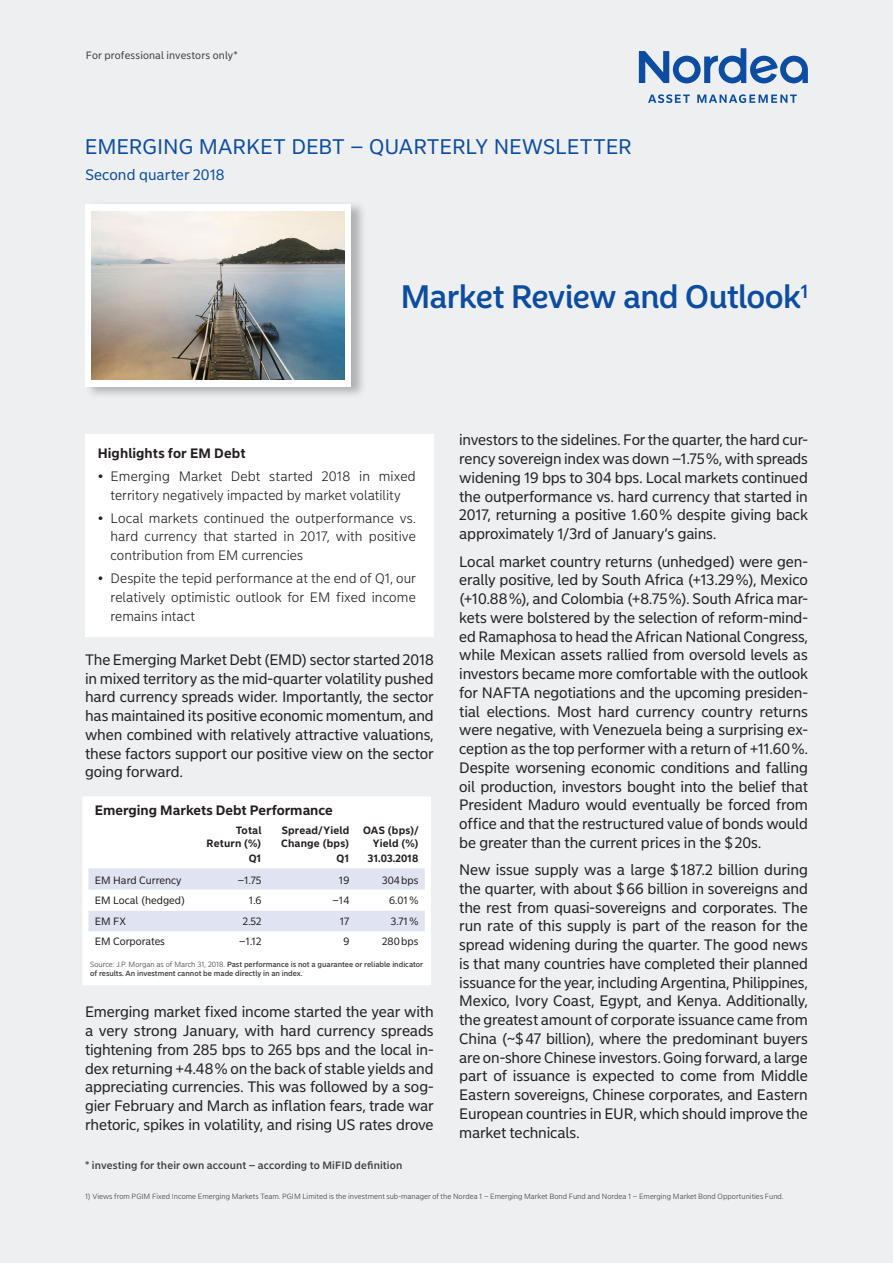
<style>
.page{position:relative;width:893px;height:1263px;background:#edeff0}
.page>*{position:absolute;margin:0;border:0;box-sizing:border-box;transform-origin:0 0}
.Head{font:500 32.25px "Nordea Sans Large";letter-spacing:-.005em;color:#0d4da1}
.t1{font:21px "Nordea Sans Small";color:#0d4da1}
.Fließtext{font:15px/18.8px "Nordea Sans Small";letter-spacing:-.01em;color:#231f20;text-align:justify}
.t2{font:15px "Nordea Sans Small";color:#0d4da1}
.Fließtext-2{font:300 13.5px/18.8px "Nordea Sans Small";letter-spacing:.005em;color:#231f20;text-align:justify}
._2nd_level_Subheadli{font:700 13.5px "Nordea Sans Small";color:#231f20}
.Headline{font:700 13.5px "Nordea Sans Small";letter-spacing:.01em;color:#231f20}
.t3{font:500 10.5px "Nordea Sans Small";letter-spacing:.01em;color:#3e3e3f}
.Table_Header_left{font:700 10.5px/13.5px "Nordea Sans Small";letter-spacing:.015em;color:#231f20;text-align:right}
.AF_Spalte_rechts{font:10.5px "Nordea Sans Small";color:#231f20}
.AF_Spalte_links{font:10.5px "Nordea Sans Small";color:#231f20}
.t4{font:10.5px "Nordea Sans Small";letter-spacing:.01em;color:#3e3e3f}
.AF_Spalte_rechts-2{font:700 10.5px "Nordea Sans Small";color:#231f20}
.Headline-2{font:300 7.5px "Nordea Sans Small";color:#3e3e3f}
.AF_Spalte_links-2{font:500 7.5px/9px "Nordea Sans Small";color:#3e3e3f}
.s1{font-weight:300}
</style>
<div class="page">
<svg style="left:639px;top:48px;width:169px;height:35px"></svg>
<svg style="left:648px;top:94px;width:42px;height:9px"></svg>
<svg style="left:697px;top:94px;width:100px;height:9px"></svg>
<div style="left:85px;top:200px;width:282px;height:200px;background:#231f20;opacity:.3"></div>
<div style="left:85px;top:204px;width:266px;height:183px;background:#fff"></div>
<img style="left:91px;top:211px;width:254px;height:169px">
<div style="left:85px;top:434px;width:349px;height:203px;background:#fff"></div>
<div style="left:85px;top:799px;width:343px;height:183px;background:#fff"></div>
<svg style="left:89px;top:868px;width:335px;height:63px"></svg>
<div style="left:82px;top:796px;width:349px;height:189px;border:6px solid #fff"></div>
<p class="t4" style="left:86px;top:49px;width:154px">For professional investors only*</p>
<h2 class="t1" style="left:85px;top:133px;width:549px">EMERGING MARKET DEBT – QUARTERLY NEWSLETTER</h2>
<p class="t2" style="left:85px;top:165px;width:141px">Second quarter 2018</p>
<p class="Head" style="left:401px;top:278px;width:409px">Market Review and Outlook<sup>1</sup></p>
<p class="Headline" style="left:98px;top:445px;width:149px">Highlights for EM Debt</p>
<p class="Fließtext-2" style="left:98px;top:467px;width:319px;text-align:center">• Emerging Market Debt started 2018 in mixed territory negatively impacted by market volatility</p>
<p class="Fließtext-2" style="left:111px;top:509px;width:307px;text-indent:-13px">• Local markets continued the outperformance vs. hard currency that started in 2017, with positive contribution from EM currencies</p>
<p class="Fließtext-2" style="left:111px;top:569px;width:307px;text-indent:-13px">• Despite the tepid performance at the end of Q1, our relatively optimistic outlook for EM fixed income remains intact</p>
<p class="Fließtext" style="left:85px;top:650px;width:350px">The Emerging Market Debt (EMD) sector started 2018 in mixed territory as the mid-quarter volatility pushed hard currency spreads wider. Importantly, the sector has maintained its positive economic momentum, and when combined with relatively attractive valuations, these factors support our positive view on the sector going forward.</p>
<p class="_2nd_level_Subheadli" style="left:95px;top:802px;width:240px">Emerging Markets Debt Performance</p>
<p class="Table_Header_left" style="left:207px;top:823px;width:56px">Total<br>Return (%)</p>
<p class="Table_Header_left" style="left:281px;top:823px;width:70px;text-align:left">Spread/Yield<br>Change (bps)</p>
<p class="Table_Header_left" style="left:363px;top:823px;width:57px">OAS (bps)/<br>Yield (%)</p>
<p class="AF_Spalte_rechts-2" style="left:249px;top:852px;width:14px">Q1</p>
<p class="AF_Spalte_rechts-2" style="left:337px;top:852px;width:14px">Q1</p>
<p class="AF_Spalte_rechts-2" style="left:368px;top:852px;width:52px">31.03.2018</p>
<p class="AF_Spalte_links" style="left:95px;top:874px;width:88px">EM Hard Currency</p>
<p class="AF_Spalte_rechts" style="left:238px;top:874px;width:25px">–1.75</p>
<p class="AF_Spalte_rechts" style="left:339px;top:874px;width:12px">19</p>
<p class="AF_Spalte_rechts" style="left:382px;top:874px;width:38px">304bps</p>
<p class="AF_Spalte_links" style="left:95px;top:894px;width:92px">EM Local (hedged)</p>
<p class="AF_Spalte_rechts" style="left:249px;top:894px;width:14px">1.6</p>
<p class="AF_Spalte_rechts" style="left:333px;top:894px;width:18px">–14</p>
<p class="AF_Spalte_rechts" style="left:389px;top:894px;width:31px">6.01%</p>
<p class="AF_Spalte_links" style="left:95px;top:915px;width:33px">EM FX</p>
<p class="AF_Spalte_rechts" style="left:243px;top:915px;width:20px">2.52</p>
<p class="AF_Spalte_rechts" style="left:340px;top:915px;width:11px">17</p>
<p class="AF_Spalte_rechts" style="left:391px;top:915px;width:29px">3.71%</p>
<p class="AF_Spalte_links" style="left:95px;top:935px;width:72px">EM Corporates</p>
<p class="AF_Spalte_rechts" style="left:239px;top:935px;width:24px">–1.12</p>
<p class="AF_Spalte_rechts" style="left:343px;top:935px;width:7px">9</p>
<p class="AF_Spalte_rechts" style="left:382px;top:935px;width:38px">280bps</p>
<p class="AF_Spalte_links-2" style="left:90px;top:960px;width:334px"><span class="s1">Source: J.P. Morgan as of March 31, 2018.</span> Past performance is not a guarantee or reliable indicator of results. An investment cannot be made directly in an index.</p>
<p class="Fließtext" style="left:85px;top:1003px;width:350px">Emerging market fixed income started the year with a very strong January, with hard currency spreads tightening from 285 bps to 265 bps and the local in&shy;dex returning +4.48% on the back of stable yields and appreciating currencies. This was followed by a sog&shy;gier February and March as inflation fears, trade war rhetoric, spikes in volatility, and rising US rates drove</p>
<p class="t3" style="left:85px;top:1158px;width:319px">* investing for their own account – according to MiFID definition</p>
<p class="Fließtext" style="left:459px;top:431px;width:350px">investors to the sidelines. For the quarter, the hard cur&shy;rency sovereign index was down –1.75%, with spreads widening 19 bps to 304 bps. Local markets continued the outperformance vs. hard currency that started in 2017, returning a positive 1.60% despite giving back approximately 1/3rd of January’s gains.</p>
<p class="Fließtext" style="left:459px;top:552px;width:350px">Local market country returns (unhedged) were gen&shy;erally positive, led by South Africa (+13.29%), Mexico (+10.88%), and Colombia (+8.75%). South Africa mar&shy;kets were bolstered by the selection of reform-mind&shy;ed Ramaphosa to head the African National Congress, while Mexican assets rallied from oversold levels as investors became more comfortable with the outlook for NAFTA negotiations and the upcoming presiden&shy;tial elections. Most hard currency country returns were negative, with Venezuela being a surprising ex&shy;ception as the top performer with a return of +11.60%.<br>Despite worsening economic conditions and falling oil production, investors bought into the belief that President Maduro would eventually be forced from office and that the restructured value of bonds would be greater than the current prices in the $20s.</p>
<p class="Fließtext" style="left:459px;top:860px;width:350px">New issue supply was a large $187.2 billion during the quarter, with about $66 billion in sovereigns and the rest from quasi-sovereigns and corporates. The run rate of this supply is part of the reason for the spread widening during the quarter. The good news is that many countries have completed their planned issuance for the year, including Argentina, Philippines, Mexico, Ivory Coast, Egypt, and Kenya. Additionally, the greatest amount of corporate issuance came from China (~$47 billion), where the predominant buyers are on-shore Chinese investors. Going forward, a large part of issuance is expected to come from Middle Eastern sovereigns, Chinese corporates, and Eastern European countries in EUR, which should improve the market technicals.</p>
<p class="Headline-2" style="left:85px;top:1192px;width:700px">1) Views from PGIM Fixed Income Emerging Markets Team. PGIM Limited is the investment sub-manager of the Nordea 1 – Emerging Market Bond Fund and Nordea 1 – Emerging Market Bond Opportunities Fund.</p>
</div>
